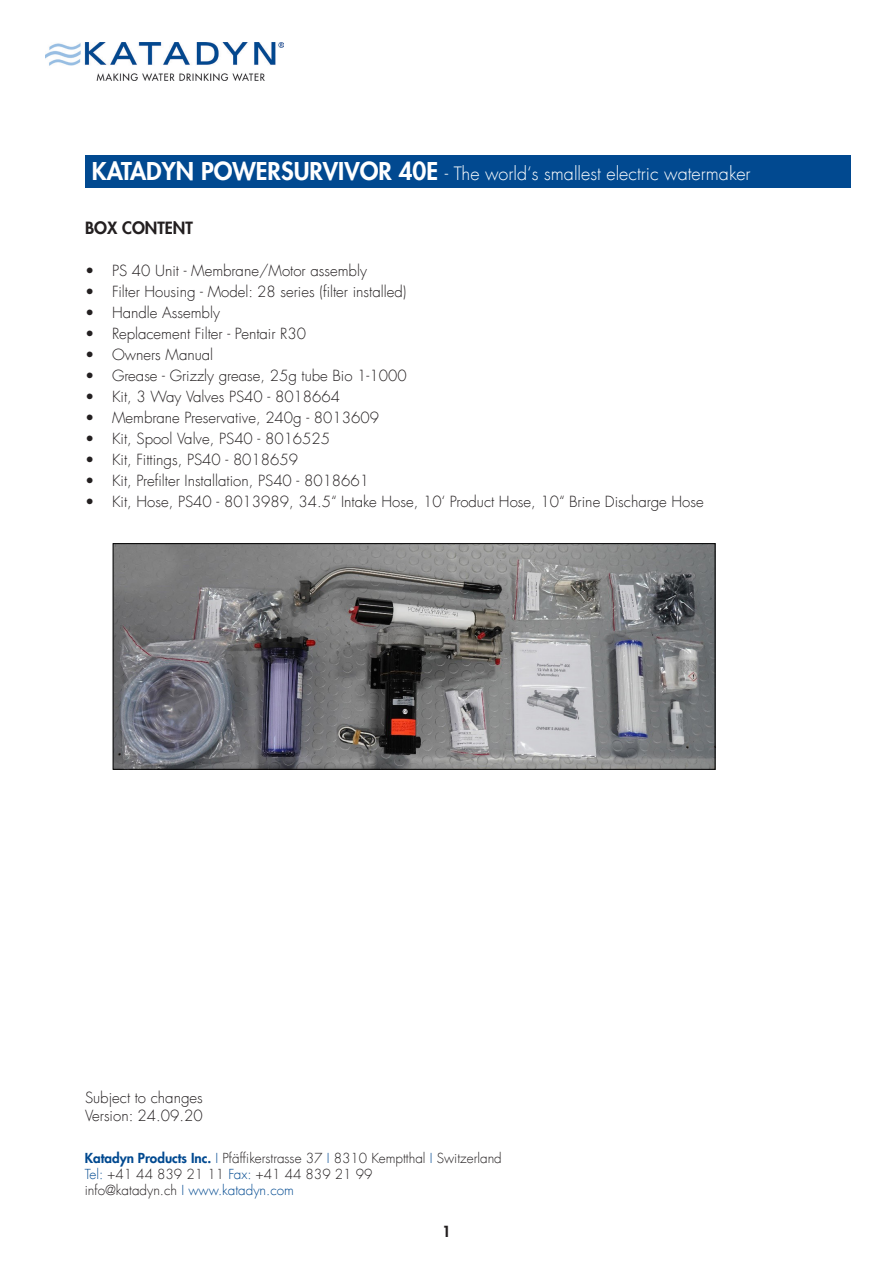
<style>
.page{position:relative;width:893px;height:1263px;background:#fff}
.page>*{position:absolute;margin:0;border:0;box-sizing:border-box;transform-origin:0 0}
.t1{font:300 18px "Futura Com";color:#fff}
.t2{font:800 16.5px "Futura";color:#231f20}
.t3{font:300 15px/18px "Futura Com";color:#231f20}
.t4{font:800 15px "Futura";color:#231f20}
.t5{font:300 13.5px/16.2px "Futura Com";color:#231f20}
.s1{font-family:"Futura";font-weight:800;font-size:24px}
.s2{font-family:"Futura";font-weight:800;color:#014990}
.s3{color:#014990}
</style>
<div class="page">
<img style="left:115px;top:545px;width:598px;height:223px">
<div style="left:113px;top:543px;width:602px;height:227px;border:1px solid #000"></div>
<div style="left:85px;top:155px;width:765px;height:33px;background:#014990"></div>
<img style="left:45px;top:42px;width:238px;height:38px">
<p class="t1" style="left:92px;top:162px;width:660px"><span class="s1">KATADYN POWERSURVIVOR 40E</span> - The world‘s smallest electric watermaker</p>
<p class="t2" style="left:85px;top:217px;width:109px">BOX CONTENT</p>
<p class="t3" style="left:85px;top:262px;width:283px">• PS 40 Unit - Membrane/Motor assembly</p>
<p class="t3" style="left:85px;top:283px;width:323px">• Filter Housing - Model: 28 series (filter installed)</p>
<p class="t3" style="left:85px;top:304px;width:136px">• Handle Assembly</p>
<p class="t3" style="left:85px;top:325px;width:223px">• Replacement Filter - Pentair R30</p>
<p class="t3" style="left:85px;top:346px;width:130px">• Owners Manual</p>
<p class="t3" style="left:85px;top:367px;width:323px">• Grease - Grizzly grease, 25g tube Bio 1-1000</p>
<p class="t3" style="left:85px;top:388px;width:257px">• Kit, 3 Way Valves PS40 - 8018664</p>
<p class="t3" style="left:85px;top:409px;width:295px">• Membrane Preservative, 240g - 8013609</p>
<p class="t3" style="left:85px;top:430px;width:247px">• Kit, Spool Valve, PS40 - 8016525</p>
<p class="t3" style="left:85px;top:451px;width:215px">• Kit, Fittings, PS40 - 8018659</p>
<p class="t3" style="left:85px;top:472px;width:286px">• Kit, Prefilter Installation, PS40 - 8018661</p>
<p class="t3" style="left:85px;top:493px;width:620px">• Kit, Hose, PS40 - 8013989, 34.5“ Intake Hose, 10‘ Product Hose, 10“ Brine Discharge Hose</p>
<p class="t3" style="left:85px;top:1089px;width:119px">Subject to changes<br>Version: 24.09.20</p>
<p class="t5" style="left:85px;top:1150px;width:419px"><span class="s2">Katadyn Products Inc.</span> <span class="s3">I</span> Pfäffikerstrasse 37 <span class="s3">I</span> 8310 Kemptthal <span class="s3">I</span> Switzerland<br><span class="s3">Tel:</span> +41 44 839 21 11 <span class="s3">Fax:</span> +41 44 839 21 99<br>info@katadyn.ch <span class="s3">I www.katadyn.com</span></p>
<p class="t4" style="left:442px;top:1222px;width:10px">1</p>
</div>
